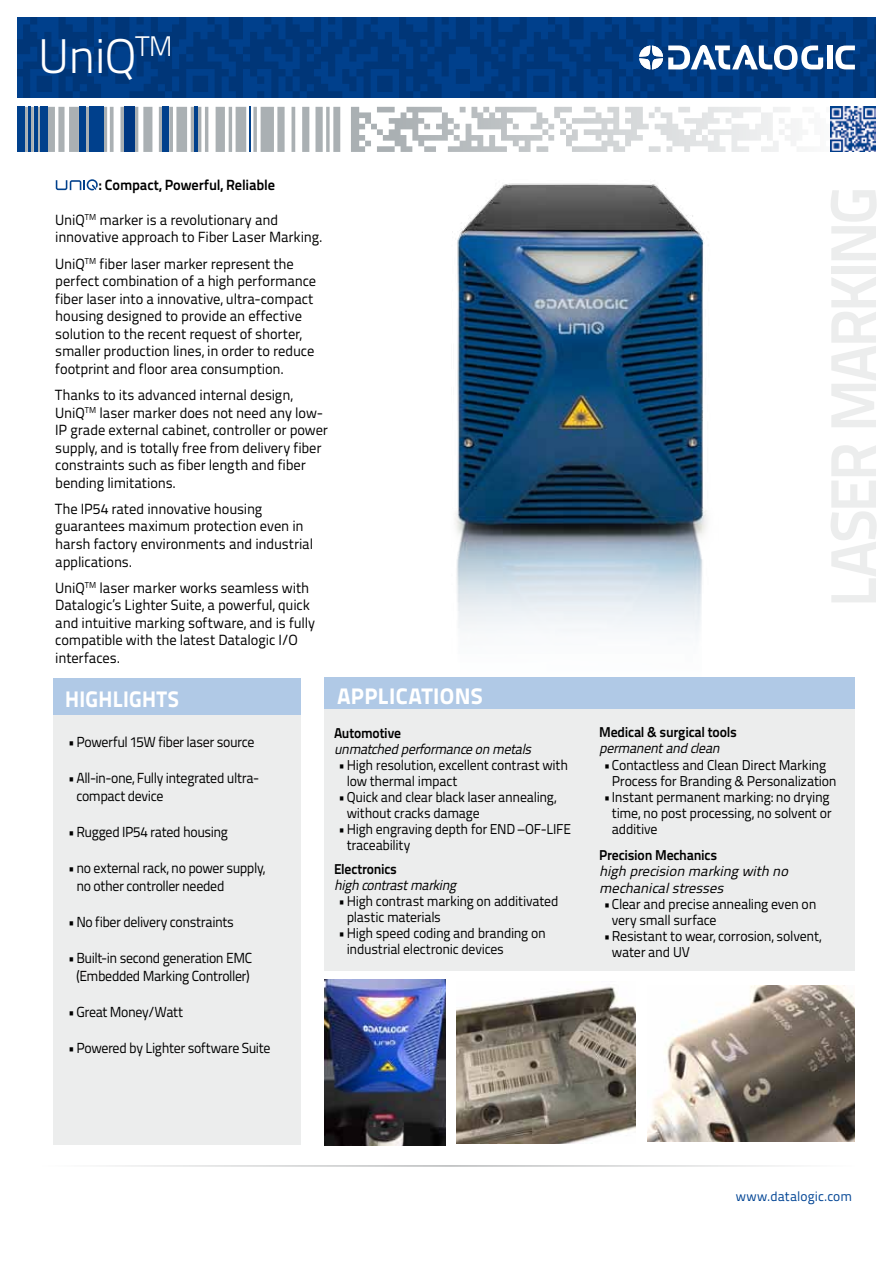
<style>
.page{position:relative;width:893px;height:1263px;background:#fff}
.page>*{position:absolute;margin:0;border:0;box-sizing:border-box;transform-origin:0 0}
.t1{font:300 48.45px "Titillium Text 22 L";color:#fff}
.t2{font:800 22.5px "Titillium Text 22 L";letter-spacing:.015em;color:#fff}
.t3{font:800 22.5px "Titillium Text 22 L";letter-spacing:.015em;color:#fff;scale:.93 1}
.t4{font:14.7px/17.5px "Titillium Text 22 L";letter-spacing:-.01em;color:#000}
.t5{font:700 14.7px "Titillium Text 22 L";letter-spacing:-.01em;color:#000}
.t6{font:14.55px/18px "Titillium Text 22 L";letter-spacing:-.03em;color:#000;scale:.95 1}
.t7{font:14.25px/16px "Titillium Text 22 L";letter-spacing:-.02em;color:#000;scale:.96 1}
.t8{font:14.25px/16px "Titillium Text 22 L";letter-spacing:-.02em;color:#000}
.t9{font:italic 14.25px/16.2px "Titillium Text L";letter-spacing:-.02em;color:#000}
.t10{font:italic 14.25px "Titillium Text L";letter-spacing:-.02em;color:#000;scale:.96 1}
.t11{font:700 14.25px "Titillium Text 22 L";letter-spacing:-.015em;color:#000}
.t12{font:700 14.25px "Titillium Text 22 L";letter-spacing:-.015em;color:#000;scale:.96 1}
.t13{font:13.5px "Titillium Text 22 L";letter-spacing:.005em;color:#004494}
</style>
<div class="page">
<svg style="left:377px;top:107px;width:422px;height:45px"></svg>
<div style="left:17px;top:107px;width:7px;height:45px;background:#00408c"></div>
<div style="left:41px;top:107px;width:7px;height:45px;background:#00408c"></div>
<hr style="left:28px;top:107px;width:2px;height:45px;background:#00408c">
<hr style="left:34px;top:107px;width:3px;height:45px;background:#00408c">
<hr style="left:250px;top:107px;width:1px;height:45px;background:#00408c">
<div style="left:162px;top:107px;width:7px;height:45px;background:#00408c"></div>
<hr style="left:194px;top:107px;width:4px;height:45px;background:#00408c">
<div style="left:79px;top:107px;width:7px;height:45px;background:#00408c"></div>
<div style="left:90px;top:107px;width:14px;height:45px;background:#00408c"></div>
<div style="left:124px;top:107px;width:11px;height:45px;background:#003882"></div>
<svg style="left:830px;top:107px;width:1px;height:45px"></svg>
<img style="left:831px;top:107px;width:45px;height:45px">
<hr style="left:38px;top:1165px;width:817px;height:2px;background:#b1b3b4">
<svg style="left:17px;top:17px;width:859px;height:81px;background:#003a81"></svg>
<svg style="left:835px;top:46px;width:20px;height:23px"></svg>
<div style="left:827px;top:46px;width:5px;height:23px;background:#fff"></div>
<svg style="left:639px;top:45px;width:184px;height:25px"></svg>
<img style="left:400px;top:183px;width:357px;height:495px">
<div style="left:53px;top:678px;width:247px;height:466px;background:#eceded"></div>
<div style="left:53px;top:678px;width:247px;height:37px;background:#b0c9e6"></div>
<div style="left:325px;top:678px;width:530px;height:35px;background:#b0c9e6"></div>
<div style="left:325px;top:709px;width:530px;height:261px;background:#eceded"></div>
<svg style="left:56px;top:179px;width:42px;height:11px"></svg>
<img style="left:456px;top:987px;width:179px;height:157px">
<img style="left:648px;top:986px;width:207px;height:156px">
<img style="left:325px;top:980px;width:121px;height:166px">
<h1 class="t1" style="left:38px;top:20px;width:136px">UniQ<sup>TM</sup></h1>
<p class="t5" style="left:99px;top:173px;width:178px">: Compact, Powerful, Reliable</p>
<p class="t4" style="left:55px;top:210px;width:269px">UniQ<sup>TM</sup> marker is a revolutionary and innovative approach to Fiber Laser Marking.</p>
<p class="t4" style="left:55px;top:254px;width:262px">UniQ<sup>TM</sup> fiber laser marker represent the perfect combination of a high performance fiber laser into a innovative, ultra-compact housing designed to provide an effective solution to the recent request of shorter, smaller production lines, in order to reduce footprint and floor area consumption.</p>
<p class="t4" style="left:55px;top:385px;width:274px">Thanks to its advanced internal design, UniQ<sup>TM</sup> laser marker does not need any low&shy;ip grade external cabinet, controller or power supply, and is totally free from delivery fiber constraints such as fiber length and fiber bending limitations.</p>
<p class="t4" style="left:55px;top:499px;width:259px">The IP54 rated innovative housing guarantees maximum protection even in harsh factory environments and industrial applications.</p>
<p class="t4" style="left:55px;top:578px;width:261px">UniQ<sup>TM</sup> laser marker works seamless with Datalogic’s Lighter Suite, a powerful, quick and intuitive marking software, and is fully compatible with the latest Datalogic I/O interfaces.</p>
<h2 class="t3" style="left:65px;top:681px;width:124px">HIGHLIGHTS</h2>
<h2 class="t2" style="left:337px;top:678px;width:147px">APPLICATIONS</h2>
<p class="t12" style="left:334px;top:722px;width:71px">Automotive</p>
<p class="t10" style="left:334px;top:738px;width:207px">unmatched performance on metals</p>
<p class="t7" style="left:347px;top:756px;width:232px;text-indent:-9px">• High resolution, excellent contrast with low thermal impact</p>
<p class="t7" style="left:347px;top:788px;width:220px;text-indent:-9px">• Quick and clear black laser annealing, without cracks damage</p>
<p class="t7" style="left:347px;top:820px;width:235px;text-indent:-9px">• High engraving depth for END –OF-LIFE traceability</p>
<p class="t12" style="left:334px;top:858px;width:67px">Electronics</p>
<p class="t10" style="left:334px;top:874px;width:129px">high contrast marking</p>
<p class="t7" style="left:347px;top:892px;width:222px;text-indent:-9px">• High contrast marking on additivated plastic materials</p>
<p class="t7" style="left:347px;top:924px;width:209px;text-indent:-9px">• High speed coding and branding on industrial electronic devices</p>
<p class="t6" style="left:68px;top:732px;width:198px">• Powerful 15W fiber laser source</p>
<p class="t6" style="left:76px;top:768px;width:194px;text-indent:-9px">• All-in-one, Fully integrated ultra&shy;compact device</p>
<p class="t6" style="left:68px;top:822px;width:170px">• Rugged IP54 rated housing</p>
<p class="t6" style="left:76px;top:858px;width:200px;text-indent:-9px">• no external rack, no power supply, no other controller needed</p>
<p class="t6" style="left:68px;top:912px;width:176px">• No fiber delivery constraints</p>
<p class="t6" style="left:68px;top:948px;width:196px;text-align:center">• Built-in second generation EMC (Embedded Marking Controller)</p>
<p class="t6" style="left:68px;top:1002px;width:123px">• Great Money/Watt</p>
<p class="t6" style="left:68px;top:1038px;width:215px">• Powered by Lighter software Suite</p>
<p class="t11" style="left:599px;top:721px;width:139px">Medical &amp; surgical tools</p>
<p class="t9" style="left:599px;top:740px;width:122px">permanent and clean</p>
<p class="t8" style="left:612px;top:756px;width:226px;text-indent:-9px">• Contactless and Clean Direct Marking<br>Process for Branding &amp; Personalization</p>
<p class="t8" style="left:612px;top:788px;width:221px;text-indent:-9px">• Instant permanent marking: no drying time, no post processing, no solvent or additive</p>
<p class="t11" style="left:599px;top:844px;width:120px">Precision Mechanics</p>
<p class="t9" style="left:599px;top:863px;width:190px">high precision marking with no mechanical stresses</p>
<p class="t8" style="left:612px;top:895px;width:206px;text-indent:-9px">• Clear and precise annealing even on very small surface</p>
<p class="t8" style="left:612px;top:927px;width:211px;text-indent:-9px">• Resistant to wear, corrosion, solvent, water and UV</p>
<p class="t13" style="left:736px;top:1186px;width:118px">www.datalogic.com</p>
</div>
